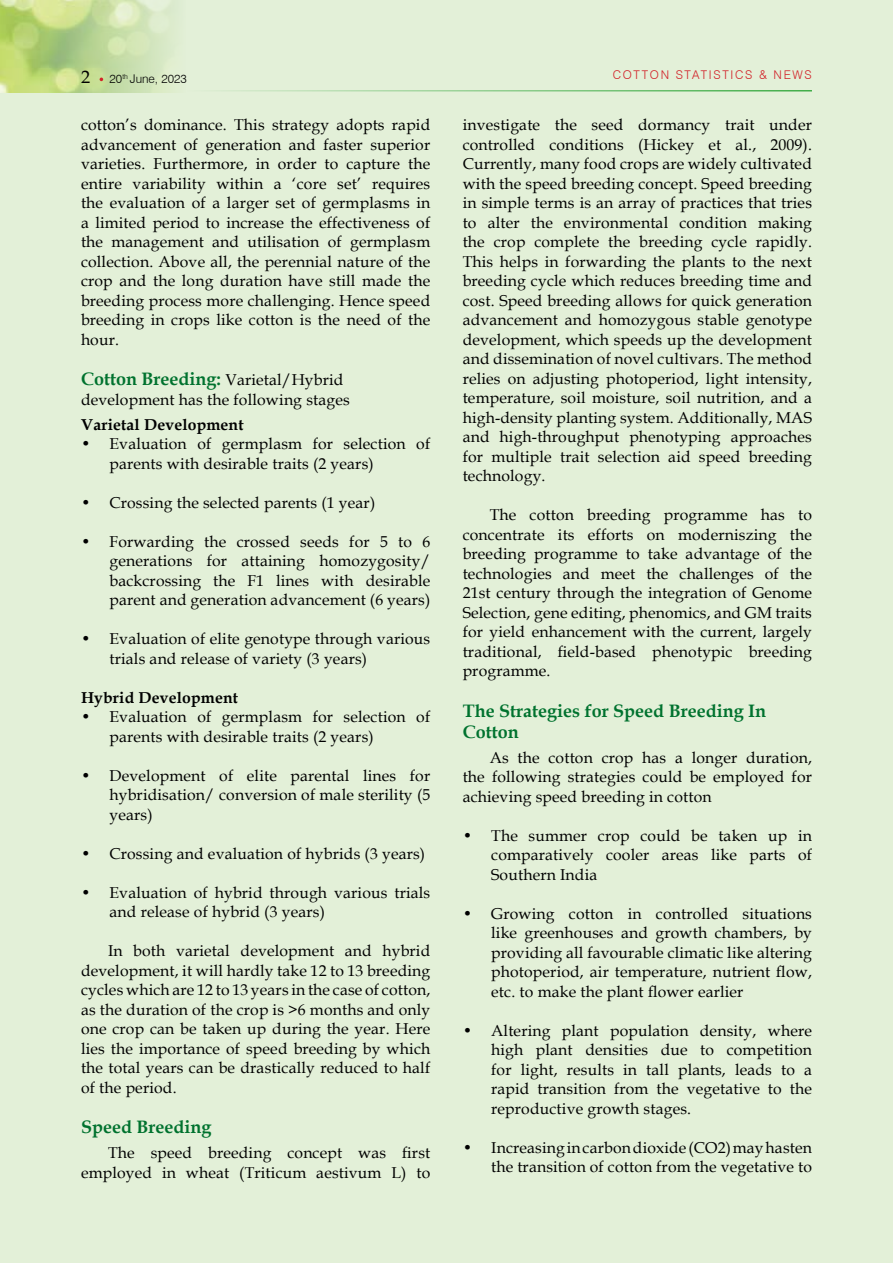
<style>
.page{position:relative;width:893px;height:1263px;background:#e3f0d8}
.page>*{position:absolute;margin:0;border:0;box-sizing:border-box;transform-origin:0 0}
.t1{font:700 18px/21px "Book Antiqua";color:#00722e}
.t2{font:18px "Book Antiqua";color:#000}
.t3{font:15.75px/19.5px "Book Antiqua";letter-spacing:.01em;color:#000;text-align:justify}
.t4{font:700 15.75px "Book Antiqua";letter-spacing:.01em;color:#000}
.t5{font:300 12px "Swiss 721 BT";letter-spacing:.14em;color:#d2232a}
.t6{font:300 12px "Swiss 721 BT";color:#000}
.s1{font-weight:400;font-size:15.75px;color:#000}
</style>
<div class="page">
<img style="left:0;top:0;width:175px;height:93px">
<hr style="left:186px;top:90px;width:626px;height:2px;background:#41ad49">
<p class="t2" style="left:81px;top:64px;width:10px">2</p>
<p class="t5" style="left:613px;top:67px;width:132px">COTTON STATISTICS</p>
<p class="t5" style="left:759px;top:67px;width:53px">&amp; N EWS</p>
<p class="t6" style="left:110px;top:71px;width:79px">20<sup>TH</sup> JUNE, 2023</p>
<p class="t3" style="left:81px;top:115px;width:351px">cotton’s dominance. This strategy adopts rapid advancement of generation and faster superior varieties. Furthermore, in order to capture the entire variability within a ‘core set’ requires the evaluation of a larger set of germplasms in a limited period to increase the effectiveness of the management and utilisation of germplasm collection. Above all, the perennial nature of the crop and the long duration have still made the breeding process more challenging. Hence speed breeding in crops like cotton is the need of the hour.</p>
<p class="t1" style="left:81px;top:369px;width:264px">Cotton Breeding: <span class="s1">Varietal/Hybrid</span></p>
<p class="t3" style="left:81px;top:389px;width:270px">development has the following stages</p>
<p class="t4" style="left:81px;top:414px;width:164px">Varietal Development</p>
<p class="t3" style="left:110px;top:434px;width:322px;text-indent:-29px">• Evaluation of germplasm for selection of parents with desirable traits (2 years)</p>
<p class="t3" style="left:81px;top:492px;width:296px">• Crossing the selected parents (1 year)</p>
<p class="t3" style="left:110px;top:531px;width:322px;text-indent:-29px">• Forwarding the crossed seeds for 5 to 6 generations for attaining homozygosity/ backcrossing the F1 lines with desirable parent and generation advancement (6 years)</p>
<p class="t3" style="left:110px;top:629px;width:322px;text-indent:-29px">• Evaluation of elite genotype through various trials and release of variety (3 years)</p>
<p class="t4" style="left:81px;top:687px;width:159px">Hybrid Development</p>
<p class="t3" style="left:110px;top:707px;width:322px;text-indent:-29px">• Evaluation of germplasm for selection of parents with desirable traits (2 years)</p>
<p class="t3" style="left:110px;top:765px;width:322px;text-indent:-29px">• Development of elite parental lines for hybridisation/ conversion of male sterility (5 years)</p>
<p class="t3" style="left:81px;top:843px;width:346px">• Crossing and evaluation of hybrids (3 years)</p>
<p class="t3" style="left:110px;top:882px;width:322px;text-indent:-29px">• Evaluation of hybrid through various trials and release of hybrid (3 years)</p>
<p class="t3" style="left:81px;top:941px;width:351px;text-indent:27px">In both varietal development and hybrid development, it will hardly take 12 to 13 breeding cycles which are 12 to 13 years in the case of cotton, as the duration of the crop is &gt;6 months and only one crop can be taken up during the year. Here lies the importance of speed breeding by which the total years can be drastically reduced to half of the period.</p>
<p class="t1" style="left:81px;top:1116px;width:132px">Speed Breeding</p>
<p class="t3" style="left:81px;top:1143px;width:351px;text-align:right">The speed breeding concept was first employed in wheat (Triticum aestivum L) to</p>
<p class="t3" style="left:463px;top:115px;width:351px">investigate the seed dormancy trait under controlled conditions (Hickey et al., 2009).<br>Currently, many food crops are widely cultivated with the speed breeding concept. Speed breeding in simple terms is an array of practices that tries to alter the environmental condition making the crop complete the breeding cycle rapidly.<br>This helps in forwarding the plants to the next breeding cycle which reduces breeding time and cost. Speed breeding allows for quick generation advancement and homozygous stable genotype development, which speeds up the development and dissemination of novel cultivars. The method relies on adjusting photoperiod, light intensity, temperature, soil moisture, soil nutrition, and a high-density planting system. Additionally, MAS and high-throughput phenotyping approaches for multiple trait selection aid speed breeding technology.</p>
<p class="t3" style="left:463px;top:505px;width:351px;text-indent:27px">The cotton breeding programme has to concentrate its efforts on moderniszing the breeding programme to take advantage of the technologies and meet the challenges of the 21st century through the integration of Genome Selection, gene editing, phenomics, and GM traits for yield enhancement with the current, largely traditional, field-based phenotypic breeding programme.</p>
<p class="t1" style="left:463px;top:700px;width:305px">The Strategies for Speed Breeding In<br>Cotton</p>
<p class="t3" style="left:463px;top:747px;width:351px;text-indent:27px">As the cotton crop has a longer duration, the following strategies could be employed for achieving speed breeding in cotton</p>
<p class="t3" style="left:491px;top:825px;width:322px;text-indent:-29px">• The summer crop could be taken up in comparatively cooler areas like parts of Southern India</p>
<p class="t3" style="left:491px;top:903px;width:322px;text-indent:-29px">• Growing cotton in controlled situations like greenhouses and growth chambers, by providing all favourable climatic like altering photoperiod, air temperature, nutrient flow, etc. to make the plant flower earlier</p>
<p class="t3" style="left:491px;top:1020px;width:322px;text-indent:-29px">• Altering plant population density, where high plant densities due to competition for light, results in tall plants, leads to a rapid transition from the vegetative to the reproductive growth stages.</p>
<p class="t3" style="left:463px;top:1137px;width:351px;text-align:right">• Increasing in carbon dioxide (CO2) may hasten the transition of cotton from the vegetative to</p>
</div>
